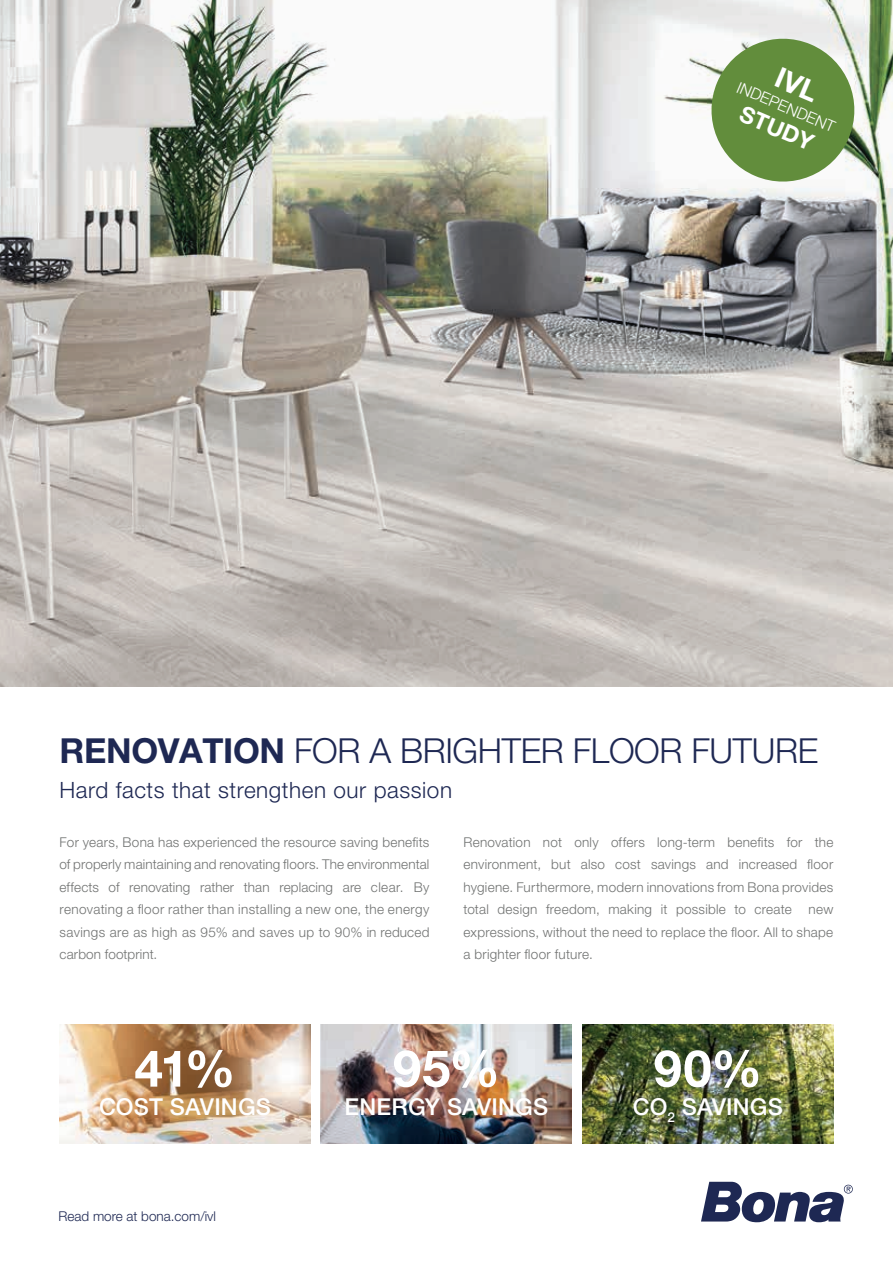
<style>
.page{position:relative;width:893px;height:1263px;background:#fff}
.page>*{position:absolute;margin:0;border:0;box-sizing:border-box;transform-origin:0 0}
.t1{font:700 51px "Helvetica Neue LT Pro";color:#fff}
.t2{font:300 34.5px "Helvetica Neue LT Pro";letter-spacing:-.01em;color:#1e2853}
.t3{font:500 23.25px "Helvetica Neue LT Pro";letter-spacing:.005em;color:#fff}
.t4{font:700 22.8px "Helvetica Neue LT Pro";color:#fff}
.t5{font:300 22.5px "Helvetica Neue LT Pro";letter-spacing:.025em;color:#1e2853}
.t6{font:300 15.75px "Helvetica Neue LT Pro";color:#fff}
.t7{font:300 13.5px/22.5px "Helvetica Neue LT Pro";letter-spacing:.02em;color:#707271;text-align:justify}
.t8{font:300 13.5px "Helvetica Neue LT Pro";color:#1e2853}
.s1{font-weight:700}
</style>
<div class="page">
<img style="left:0;top:0;width:893px;height:686px">
<svg style="left:701px;top:1182px;width:152px;height:40px"></svg>
<img style="left:60px;top:1025px;width:250px;height:119px">
<img style="left:321px;top:1025px;width:251px;height:119px">
<img style="left:582px;top:1025px;width:251px;height:119px">
<svg style="left:702px;top:29px;width:162px;height:162px"></svg>
<p class="t6" style="left:741px;top:77px;width:106px;rotate:23deg">INDEPENDENT</p>
<h3 class="t4" style="left:747px;top:100px;width:79px;rotate:23deg">STUDY</h3>
<h2 class="t2" style="left:60px;top:730px;width:760px"><span class="s1">RENOVATION</span> FOR A BRIGHTER FLOOR FUTURE</h2>
<h3 class="t5" style="left:60px;top:776px;width:394px">Hard facts that strengthen our passion</h3>
<p class="t7" style="left:60px;top:830px;width:371px">For years, Bona has experienced the resource saving benefits of properly maintaining and renovating floors. The environmental effects of renovating rather than replacing are clear. By renovating a floor rather than installing a new one, the energy savings are as high as 95% and saves up to 90% in reduced carbon footprint.</p>
<p class="t7" style="left:463px;top:830px;width:371px">Renovation not only offers long-term benefits for the environment, but also cost savings and increased floor hygiene. Furthermore, modern innovations from Bona provides total design freedom, making it possible to create</p>
<p class="t7" style="left:463px;top:898px;width:371px;text-indent:345px">new expressions, without the need to replace the floor. All to shape a brighter floor future.</p>
<h1 class="t1" style="left:135px;top:1037px;width:102px">41%</h1>
<h3 class="t3" style="left:99px;top:1092px;width:173px">COST SAVINGS</h3>
<p class="t8" style="left:59px;top:1208px;width:159px">Read more at bona.com/ivl</p>
<h1 class="t1" style="left:393px;top:1037px;width:109px">95%</h1>
<h3 class="t3" style="left:345px;top:1092px;width:205px">ENERGY SAVINGS</h3>
<h1 class="t1" style="left:654px;top:1037px;width:110px">90%</h1>
<h3 class="t3" style="left:633px;top:1092px;width:152px">CO<sub>2</sub> SAVINGS</h3>
</div>
